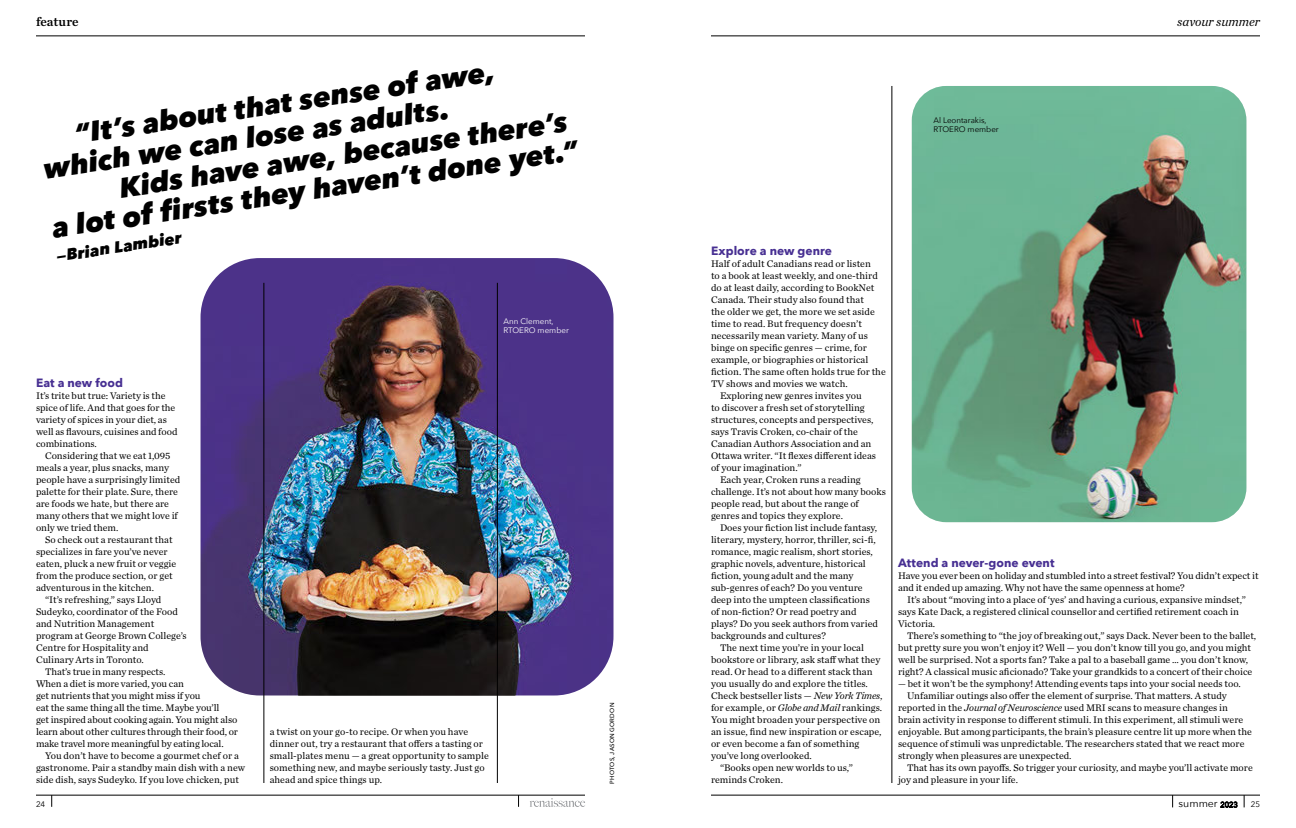
<style>
.page{position:relative;width:1296px;height:828px;background:#fff}
.page>*{position:absolute;margin:0;border:0;box-sizing:border-box;transform-origin:0 0}
.Pull_Quote{font:italic 800 28px "Avenir Next";color:#000}
.Pull_Quote-2{font:italic 800 16px "Avenir Next";color:#000}
.Slug_-_Small_-_Left{font:italic 13px "Chronicle Text G1";letter-spacing:-.005em;color:#000}
.Slug_-_Small_-_Left-2{font:13px "Chronicle Text G1 Semi";color:#000}
.Subhead_in_Column{font:700 12px "Avenir Next";color:#472f92}
.t1{font:10.5px "Avenir Next";color:#000}
.Body_Copy{font:10px/12px "Chronicle Text G1";color:#000}
.Body_Copy_-_No_Inden{font:10px/12px "Chronicle Text G1";letter-spacing:.005em;color:#000}
.t2{font:8px/9px "Avenir Next";color:#000}
.t3{font:8px/9px "Avenir Next";color:#fff}
.Gutter_Credit{font:500 6px "Avenir Next";letter-spacing:.035em;color:#000}
.s1{font-style:italic}
.s2{font-size:7.5px}
</style>
<div class="page">
<hr style="left:892px;top:86px;width:1px;height:697px;background:#000">
<img style="left:201px;top:258px;width:413px;height:438px">
<img style="left:912px;top:86px;width:334px;height:436px">
<hr style="left:264px;top:283px;width:1px;height:500px;background:#000">
<hr style="left:497px;top:283px;width:1px;height:500px;background:#000">
<hr style="left:711px;top:795px;width:549px;height:1px;background:#000">
<hr style="left:36px;top:795px;width:549px;height:1px;background:#000">
<svg style="left:518px;top:795px;width:1px;height:12px"></svg>
<svg style="left:52px;top:795px;width:1px;height:12px"></svg>
<svg style="left:1244px;top:795px;width:1px;height:12px"></svg>
<svg style="left:1172px;top:795px;width:1px;height:12px"></svg>
<svg style="left:530px;top:798px;width:55px;height:9px"></svg>
<hr style="left:36px;top:36px;width:549px;height:1px;background:#000">
<hr style="left:711px;top:36px;width:549px;height:1px;background:#000">
<p class="Slug_-_Small_-_Left-2" style="left:36px;top:11px;width:44px">feature</p>
<p class="Slug_-_Small_-_Left" style="left:1177px;top:11px;width:84px">savour summer</p>
<p class="Pull_Quote" style="left:72px;top:119px;width:426px;rotate:-9deg">“It’s about that sense of awe,</p>
<p class="Pull_Quote" style="left:41px;top:154px;width:412px;rotate:-9deg">which we can lose as adults.</p>
<p class="Pull_Quote" style="left:117px;top:173px;width:454px;rotate:-9deg">Kids have awe, because there’s</p>
<p class="Pull_Quote" style="left:50px;top:213px;width:533px;rotate:-9deg">a lot of firsts they haven’t done yet.”</p>
<p class="Pull_Quote-2" style="left:55px;top:247px;width:128px;rotate:-9deg">—Brian Lambier</p>
<p class="Subhead_in_Column" style="left:36px;top:372px;width:88px">Eat a new food</p>
<p class="Body_Copy_-_No_Inden" style="left:36px;top:389px;width:143px">It’s trite but true: Variety is the spice of life. And that goes for the variety of spices in your diet, as well as flavours, cuisines and food combinations.</p>
<p class="Body_Copy" style="left:36px;top:449px;width:146px;text-indent:9px">Considering that we eat 1,095 meals a year, plus snacks, many people have a surprisingly limited palette for their plate. Sure, there are foods we hate, but there are many others that we might love if only we tried them.</p>
<p class="Body_Copy" style="left:36px;top:533px;width:142px;text-indent:9px">So check out a restaurant that specializes in fare you’ve never eaten, pluck a new fruit or veggie from the produce section, or get adventurous in the kitchen.</p>
<p class="Body_Copy" style="left:36px;top:593px;width:152px;text-indent:9px">“It’s refreshing,” says Lloyd<br>Sudeyko, coordinator of the Food and Nutrition Management program at George Brown College’s<br>Centre for Hospitality and<br>Culinary Arts in Toronto.</p>
<p class="Body_Copy" style="left:36px;top:665px;width:204px;text-indent:9px">That’s true in many respects.<br>When a diet is more varied, you can<br>get nutrients that you might miss if you<br>eat the same thing all the time. Maybe you’ll<br>get inspired about cooking again. You might also learn about other cultures through their food, or make travel more meaningful by eating local.</p>
<p class="Body_Copy" style="left:36px;top:749px;width:211px;text-indent:9px">You don’t have to become a gourmet chef or a gastronome. Pair a standby main dish with a new side dish, says Sudeyko. If you love chicken, put</p>
<p class="t3" style="left:504px;top:316px;width:67px">Ann Clement,<br>RTOERO member</p>
<p class="Body_Copy" style="left:270px;top:725px;width:221px">a twist on your go-to recipe. Or when you have dinner out, try a restaurant that offers a tasting or small-plates menu — a great opportunity to sample something new, and maybe seriously tasty. Just go ahead and spice things up.</p>
<p class="Gutter_Credit" style="left:607px;top:784px;width:82px;rotate:-90deg">PHOTOS, JASON GORDON</p>
<p class="t2" style="left:933px;top:115px;width:67px">Al Leontarakis,<br>RTOERO member</p>
<p class="Subhead_in_Column" style="left:711px;top:240px;width:123px">Explore a new genre</p>
<p class="Body_Copy_-_No_Inden" style="left:711px;top:257px;width:176px">Half of adult Canadians read or listen<br>to a book at least weekly, and one-third do at least daily, according to BookNet Canada. Their study also found that<br>the older we get, the more we set aside time to read. But frequency doesn’t necessarily mean variety. Many of us binge on specific genres — crime, for example, or biographies or historical fiction. The same often holds true for the TV shows and movies we watch.</p>
<p class="Body_Copy" style="left:711px;top:389px;width:167px;text-indent:9px">Exploring new genres invites you<br>to discover a fresh set of storytelling structures, concepts and perspectives, says Travis Croken, co-chair of the Canadian Authors Association and an Ottawa writer. “It flexes different ideas of your imagination.”</p>
<p class="Body_Copy" style="left:711px;top:473px;width:176px;text-indent:9px">Each year, Croken runs a reading challenge. It’s not about how many books people read, but about the range of genres and topics they explore.</p>
<p class="Body_Copy" style="left:711px;top:521px;width:168px;text-indent:9px">Does your fiction list include fantasy, literary, mystery, horror, thriller, sci-fi, romance, magic realism, short stories, graphic novels, adventure, historical fiction, young adult and the many sub-genres of each? Do you venture deep into the umpteen classifications of non-fiction? Or read poetry and plays? Do you seek authors from varied backgrounds and cultures?</p>
<p class="Body_Copy" style="left:711px;top:641px;width:173px;text-indent:9px">The next time you’re in your local bookstore or library, ask staff what they read. Or head to a different stack than you usually do and explore the titles.<br>Check bestseller lists — <span class="s1">New York Times</span>, for example, or <span class="s1">Globe and Mail</span> rankings.<br>You might broaden your perspective on an issue, find new inspiration or escape, or even become a fan of something you’ve long overlooked.</p>
<p class="Body_Copy" style="left:711px;top:761px;width:144px;text-indent:9px">“Books open new worlds to us,” reminds Croken.</p>
<p class="Subhead_in_Column" style="left:898px;top:552px;width:158px">Attend a never-gone event</p>
<p class="Body_Copy_-_No_Inden" style="left:898px;top:569px;width:362px">Have you ever been on holiday and stumbled into a street festival? You didn’t expect it and it ended up amazing. Why not have the same openness at home?</p>
<p class="Body_Copy" style="left:898px;top:593px;width:349px;text-indent:9px">It’s about “moving into a place of ‘yes’ and having a curious, expansive mindset,” says Kate Dack, a registered clinical counsellor and certified retirement coach in<br>Victoria.</p>
<p class="Body_Copy" style="left:898px;top:629px;width:360px;text-indent:9px">There’s something to “the joy of breaking out,” says Dack. Never been to the ballet, but pretty sure you won’t enjoy it? Well — you don’t know till you go, and you might well be surprised. Not a sports fan? Take a pal to a baseball game … you don’t know, right? A classical music aficionado? Take your grandkids to a concert of their choice</p>
<p class="Body_Copy" style="left:898px;top:677px;width:344px">— bet it won’t be the symphony! Attending events taps into your social needs too.</p>
<p class="Body_Copy" style="left:898px;top:689px;width:356px;text-indent:9px">Unfamiliar outings also offer the element of surprise. That matters. A study reported in the <span class="s1">Journal of Neuroscience</span> used MRI scans to measure changes in brain activity in response to different stimuli. In this experiment, all stimuli were enjoyable. But among participants, the brain’s pleasure centre lit up more when the sequence of stimuli was unpredictable. The researchers stated that we react more strongly when pleasures are unexpected.</p>
<p class="Body_Copy" style="left:898px;top:761px;width:356px;text-indent:9px">That has its own payoffs. So trigger your curiosity, and maybe you’ll activate more joy and pleasure in your life.</p>
<p class="t2" style="left:36px;top:800px;width:11px">24</p>
<p class="t1" style="left:1179px;top:795px;width:61px">summer <span class="s2">2023</span></p>
<p class="t2" style="left:1251px;top:800px;width:11px">25</p>
</div>
